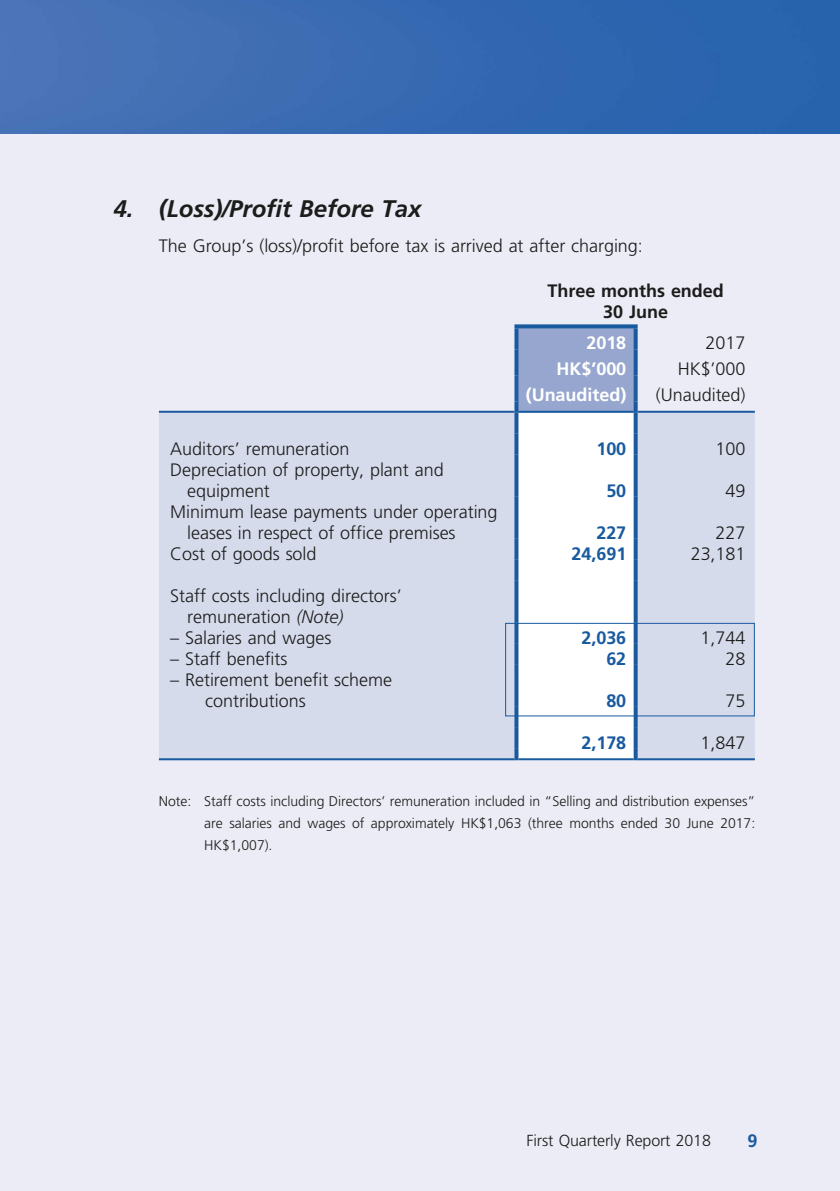
<style>
.page{position:relative;width:840px;height:1191px;background:#fff}
.page>*{position:absolute;margin:0;border:0;box-sizing:border-box;transform-origin:0 0}
.t1{font:italic 700 24px "Frutiger LT Std";letter-spacing:-.005em;color:#1c1c1b}
.t2{font:300 18px/21px "Frutiger LT Std";letter-spacing:-.005em;color:#1c1c1b}
.t3{font:700 18px "Frutiger LT Std";letter-spacing:-.005em;color:#195a9f}
.t4{font:700 18px/21px "Frutiger LT Std";letter-spacing:-.005em;color:#1c1c1b;text-align:center}
.t5{font:700 18px "Frutiger LT Std";letter-spacing:-.005em;color:#fff}
.t6{font:300 16px "Frutiger LT Std";letter-spacing:-.01em;color:#1c1c1b}
.t7{font:300 14px/22px "Frutiger LT Std";letter-spacing:-.005em;color:#1c1c1b;text-align:justify}
.s1{font-style:italic}
</style>
<div class="page">
<div style="left:0;top:0;width:839px;height:1191px;background:#ebecf5"></div>
<img style="left:1px;top:0;width:838px;height:133px">
<div style="left:518px;top:328px;width:115px;height:83px;background:#96a6ce"></div>
<div style="left:159px;top:413px;width:595px;height:345px;background:#d6dbec"></div>
<div style="left:518px;top:413px;width:115px;height:345px;background:#fff"></div>
<svg style="left:514px;top:324px;width:123px;height:4px"></svg>
<svg style="left:514px;top:328px;width:4px;height:21px"></svg>
<svg style="left:633px;top:328px;width:4px;height:21px"></svg>
<svg style="left:514px;top:349px;width:4px;height:26px"></svg>
<svg style="left:633px;top:349px;width:4px;height:26px"></svg>
<svg style="left:514px;top:401px;width:4px;height:12px"></svg>
<svg style="left:633px;top:401px;width:4px;height:12px"></svg>
<svg style="left:514px;top:413px;width:4px;height:21px"></svg>
<svg style="left:633px;top:413px;width:4px;height:21px"></svg>
<svg style="left:514px;top:434px;width:4px;height:21px"></svg>
<svg style="left:633px;top:434px;width:4px;height:21px"></svg>
<svg style="left:514px;top:455px;width:4px;height:42px"></svg>
<svg style="left:633px;top:455px;width:4px;height:42px"></svg>
<svg style="left:514px;top:497px;width:4px;height:42px"></svg>
<svg style="left:633px;top:497px;width:4px;height:42px"></svg>
<svg style="left:514px;top:539px;width:4px;height:21px"></svg>
<svg style="left:633px;top:539px;width:4px;height:21px"></svg>
<svg style="left:514px;top:560px;width:4px;height:21px"></svg>
<svg style="left:633px;top:560px;width:4px;height:21px"></svg>
<svg style="left:514px;top:581px;width:4px;height:42px"></svg>
<svg style="left:633px;top:581px;width:4px;height:42px"></svg>
<svg style="left:514px;top:625px;width:4px;height:19px"></svg>
<svg style="left:633px;top:625px;width:4px;height:19px"></svg>
<svg style="left:514px;top:644px;width:4px;height:21px"></svg>
<svg style="left:633px;top:644px;width:4px;height:21px"></svg>
<svg style="left:514px;top:665px;width:4px;height:42px"></svg>
<svg style="left:633px;top:665px;width:4px;height:42px"></svg>
<svg style="left:514px;top:707px;width:4px;height:21px"></svg>
<svg style="left:633px;top:707px;width:4px;height:21px"></svg>
<svg style="left:514px;top:728px;width:4px;height:21px"></svg>
<svg style="left:633px;top:728px;width:4px;height:21px"></svg>
<svg style="left:514px;top:749px;width:4px;height:11px"></svg>
<svg style="left:633px;top:749px;width:4px;height:11px"></svg>
<svg style="left:514px;top:375px;width:4px;height:26px"></svg>
<svg style="left:633px;top:375px;width:4px;height:26px"></svg>
<hr style="left:159px;top:411px;width:355px;height:2px;background:#195a9f">
<hr style="left:518px;top:411px;width:115px;height:2px;background:#195a9f">
<hr style="left:637px;top:411px;width:117px;height:2px;background:#195a9f">
<div style="left:505px;top:623px;width:249px;height:93px;border:1px solid #195a9f"></div>
<hr style="left:159px;top:758px;width:355px;height:2px;background:#195a9f">
<hr style="left:518px;top:758px;width:115px;height:2px;background:#195a9f">
<hr style="left:637px;top:758px;width:117px;height:2px;background:#195a9f">
<h1 class="t1" style="left:113px;top:194px;width:309px">4. (Loss)/Profit Before Tax</h1>
<p class="t2" style="left:159px;top:235px;width:485px">The Group’s (loss)/profit before tax is arrived at after charging:</p>
<p class="t4" style="left:547px;top:280px;width:178px">Three months ended<br>30 June</p>
<p class="t5" style="left:586px;top:332px;width:41px">2018</p>
<p class="t2" style="left:705px;top:333px;width:41px">2017</p>
<p class="t5" style="left:556px;top:358px;width:71px">HK$’000</p>
<p class="t2" style="left:677px;top:359px;width:69px">HK$’000</p>
<p class="t5" style="left:525px;top:384px;width:102px">(Unaudited)</p>
<p class="t2" style="left:655px;top:385px;width:91px">(Unaudited)</p>
<p class="t2" style="left:170px;top:438px;width:180px">Auditors’ remuneration</p>
<p class="t3" style="left:596px;top:438px;width:31px">100</p>
<p class="t2" style="left:715px;top:438px;width:31px">100</p>
<p class="t2" style="left:187px;top:459px;width:258px;text-indent:-17px">Depreciation of property, plant and equipment</p>
<p class="t3" style="left:606px;top:480px;width:21px">50</p>
<p class="t2" style="left:725px;top:480px;width:21px">49</p>
<p class="t2" style="left:187px;top:501px;width:311px;text-indent:-17px">Minimum lease payments under operating leases in respect of office premises</p>
<p class="t3" style="left:596px;top:522px;width:31px">227</p>
<p class="t2" style="left:715px;top:522px;width:31px">227</p>
<p class="t2" style="left:170px;top:543px;width:148px">Cost of goods sold</p>
<p class="t3" style="left:571px;top:543px;width:56px">24,691</p>
<p class="t2" style="left:690px;top:543px;width:56px">23,181</p>
<p class="t2" style="left:187px;top:585px;width:216px;text-indent:-17px">Staff costs including directors’ remuneration <span class="s1">(Note)</span></p>
<p class="t2" style="left:170px;top:627px;width:162px">– Salaries and wages</p>
<p class="t3" style="left:581px;top:627px;width:46px">2,036</p>
<p class="t2" style="left:700px;top:627px;width:46px">1,744</p>
<p class="t2" style="left:170px;top:648px;width:119px">– Staff benefits</p>
<p class="t3" style="left:606px;top:648px;width:21px">62</p>
<p class="t2" style="left:725px;top:648px;width:21px">28</p>
<p class="t2" style="left:205px;top:669px;width:188px;text-indent:-35px">– Retirement benefit scheme contributions</p>
<p class="t3" style="left:606px;top:690px;width:21px">80</p>
<p class="t2" style="left:725px;top:690px;width:21px">75</p>
<p class="t3" style="left:581px;top:732px;width:46px">2,178</p>
<p class="t2" style="left:700px;top:732px;width:46px">1,847</p>
<p class="t7" style="left:204px;top:790px;width:552px;text-indent:-45px">Note: Staff costs including Directors’ remuneration included in “Selling and distribution expenses” are salaries and wages of approximately HK$1,063 (three months ended 30 June 2017:<br>HK$1,007).</p>
<p class="t6" style="left:526px;top:1131px;width:186px">First Quarterly Report 2018</p>
<p class="t3" style="left:747px;top:1130px;width:12px">9</p>
</div>
